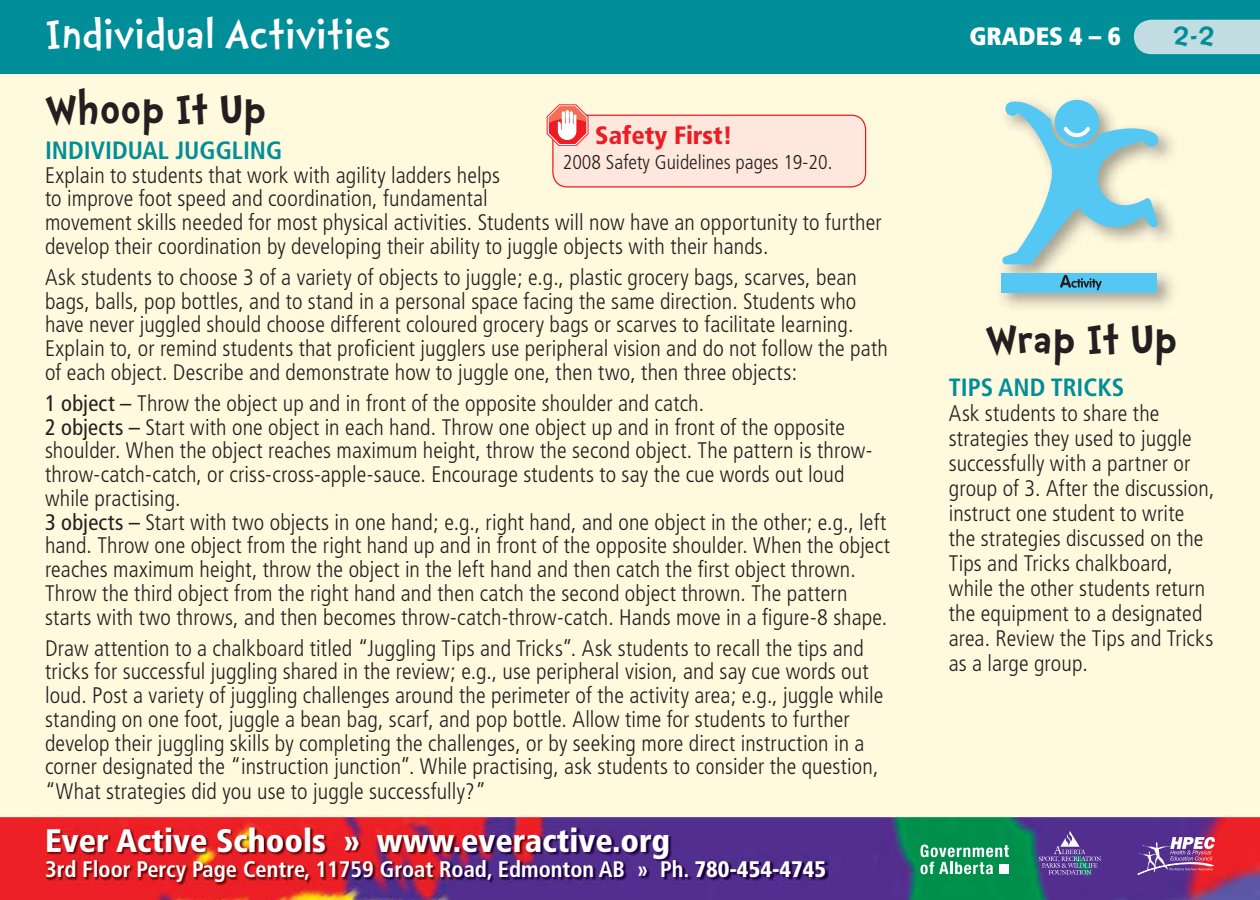
<style>
.page{position:relative;width:1260px;height:900px;background:#fff}
.page>*{position:absolute;margin:0;border:0;box-sizing:border-box;transform-origin:0 0}
.t1{font:300 50px "Dr Seuss";color:#fff}
.t2{font:700 50px "Dr Seuss";color:#231f20}
.t3{font:700 35px "Dr Seuss";color:#008e99}
.t4{font:900 condensed 32.5px "Frutiger";color:#fff}
.t5{font:700 condensed 25px "Frutiger";color:#008e99}
.t6{font:900 condensed 25px "Frutiger";color:#ed1c24}
.t7{font:900 condensed 25px "Frutiger";color:#fff}
.t8{font:300 condensed 22.5px/23.8px "Frutiger";letter-spacing:.005em;color:#231f20}
.t9{font:700 condensed 22.5px "Frutiger";color:#fff}
.t10{font:300 condensed 20px "Frutiger";color:#231f20}
.s1{font-weight:400}
.s2{font-weight:900}
</style>
<div class="page">
<div style="left:0;top:47px;width:1260px;height:853px;background:#fff9de"></div>
<div style="left:553px;top:115px;width:313px;height:72px;background:#fee7dc;border-radius:14px"></div>
<div style="left:552px;top:115px;width:314px;height:73px;border:1px solid #ed1c24;border-radius:14px"></div>
<svg style="left:547px;top:105px;width:41px;height:41px"></svg>
<div style="left:0;top:0;width:1260px;height:73px;background:#008e99"></div>
<img style="left:0;top:817px;width:1260px;height:83px">
<svg style="left:1039px;top:831px;width:62px;height:44px"></svg>
<img style="left:46px;top:828px;width:818px;height:72px">
<svg style="left:1138px;top:837px;width:77px;height:37px"></svg>
<div style="left:1134px;top:20px;width:126px;height:34px;background:#c2dde1"></div>
<svg style="left:920px;top:845px;width:89px;height:29px"></svg>
<img style="left:1001px;top:99px;width:172px;height:209px">
<svg style="left:1001px;top:100px;width:158px;height:164px"></svg>
<div style="left:1002px;top:273px;width:155px;height:19px;background:#55c7f3"></div>
<svg style="left:1060px;top:275px;width:42px;height:15px"></svg>
<h1 class="t1" style="left:45px;top:10px;width:348px">Individual Activities</h1>
<p class="t7" style="left:969px;top:21px;width:153px">GRADES 4 – 6</p>
<h2 class="t3" style="left:1173px;top:19px;width:44px">2-2</h2>
<h1 class="t2" style="left:45px;top:84px;width:223px">Whoop It Up</h1>
<p class="t6" style="left:595px;top:120px;width:139px">Safety First!</p>
<p class="t10" style="left:563px;top:150px;width:271px">2008 Safety Guidelines pages 19-20.</p>
<p class="t5" style="left:45px;top:135px;width:239px">INDIVIDUAL JUGGLING</p>
<p class="t8" style="left:45px;top:163px;width:838px">Explain to students that work with agility ladders helps<br>to improve foot speed and coordination, fundamental<br>movement skills needed for most physical activities. Students will now have an opportunity to further develop their coordination by developing their ability to juggle objects with their hands.</p>
<p class="t8" style="left:45px;top:266px;width:844px">Ask students to choose 3 of a variety of objects to juggle; e.g., plastic grocery bags, scarves, bean bags, balls, pop bottles, and to stand in a personal space facing the same direction. Students who have never juggled should choose different coloured grocery bags or scarves to facilitate learning.<br>Explain to, or remind students that proficient jugglers use peripheral vision and do not follow the path of each object. Describe and demonstrate how to juggle one, then two, then three objects:</p>
<p class="t8" style="left:45px;top:391px;width:847px"><span class="s1">1 object –</span> Throw the object up and in front of the opposite shoulder and catch.<br><span class="s1">2 objects –</span> Start with one object in each hand. Throw one object up and in front of the opposite shoulder. When the object reaches maximum height, throw the second object. The pattern is throw&shy;throw-catch-catch, or criss-cross-apple-sauce. Encourage students to say the cue words out loud while practising.<br><span class="s1">3 objects –</span> Start with two objects in one hand; e.g., right hand, and one object in the other; e.g., left hand. Throw one object from the right hand up and in front of the opposite shoulder. When the object reaches maximum height, throw the object in the left hand and then catch the first object thrown.<br>Throw the third object from the right hand and then catch the second object thrown. The pattern starts with two throws, and then becomes throw-catch-throw-catch. Hands move in a figure-8 shape.</p>
<p class="t8" style="left:45px;top:636px;width:840px">Draw attention to a chalkboard titled “Juggling Tips and Tricks”. Ask students to recall the tips and tricks for successful juggling shared in the review; e.g., use peripheral vision, and say cue words out loud. Post a variety of juggling challenges around the perimeter of the activity area; e.g., juggle while standing on one foot, juggle a bean bag, scarf, and pop bottle. Allow time for students to further develop their juggling skills by completing the challenges, or by seeking more direct instruction in a corner designated the “instruction junction”. While practising, ask students to consider the question, “What strategies did you use to juggle successfully?”</p>
<h3 class="t4" style="left:45px;top:821px;width:627px">Ever Active Schools » www.everactive.org</h3>
<p class="t9" style="left:45px;top:856px;width:783px">3rd Floor Percy Page Centre, 11759 Groat Road, Edmonton AB » Ph. <span class="s2">780-454-4745</span></p>
<h1 class="t2" style="left:986px;top:314px;width:193px">Wrap It Up</h1>
<p class="t5" style="left:949px;top:373px;width:177px">TIPS AND TRICKS</p>
<p class="t8" style="left:949px;top:401px;width:267px;line-height:25px">Ask students to share the strategies they used to juggle successfully with a partner or group of 3. After the discussion, instruct one student to write the strategies discussed on the<br>Tips and Tricks chalkboard, while the other students return the equipment to a designated area. Review the Tips and Tricks as a large group.</p>
</div>
